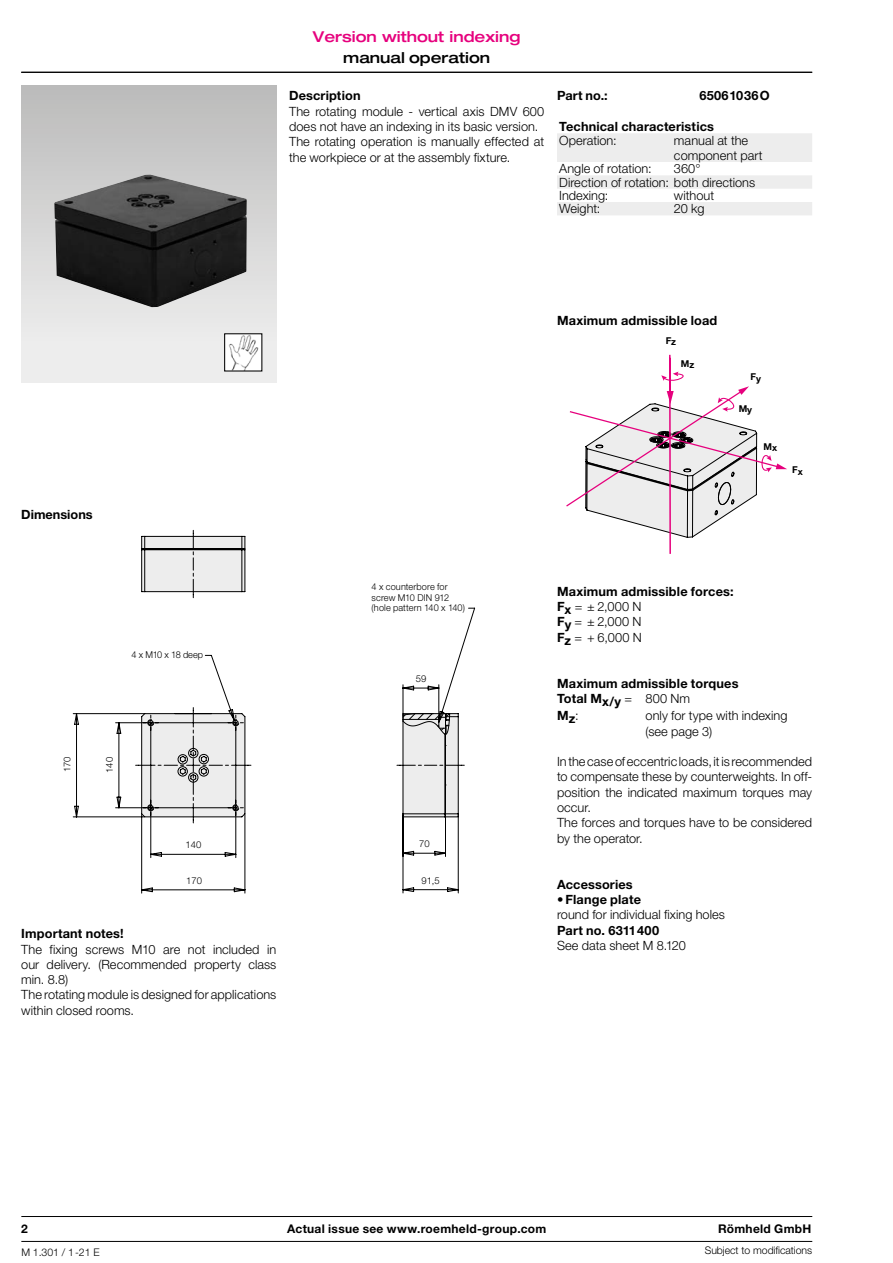
<style>
.page{position:relative;width:893px;height:1263px;background:#fff}
.page>*{position:absolute;margin:0;border:0;box-sizing:border-box;transform-origin:0 0}
.t1{font:500 expanded 15px "Helvetica Neue LT Pro";color:#e6007d}
.t2{font:500 expanded 15px "Helvetica Neue LT Pro";color:#000}
.t3{font:300 12.75px/15.3px "Helvetica Neue LT Pro";color:#000}
.t4{font:700 12.75px/15.3px "Helvetica Neue LT Pro";letter-spacing:.01em;color:#000}
.t5{font:700 12px "Helvetica Neue LT Pro";letter-spacing:.025em;color:#000}
.t6{font:300 10.5px "Helvetica Neue LT Pro";letter-spacing:-.005em;color:#000}
.t7{font:300 9.45px/10.5px "Helvetica Neue LT Pro";letter-spacing:.01em;color:#000}
.t8{font:300 9.45px "Helvetica Neue";color:#000}
.t9{font:700 9.45px "Helvetica Neue";color:#000}
.t10{font:300 9.45px "Helvetica Neue LT Pro";letter-spacing:-.02em;color:#000}
.s1{font-weight:300}
.s2{font-weight:700}
</style>
<div class="page">
<svg style="left:73px;top:530px;width:402px;height:363px"></svg>
<svg style="left:140px;top:535px;width:319px;height:283px"></svg>
<div style="left:21px;top:85px;width:255px;height:298px;background:linear-gradient(to bottom,#bcbcbc,#f1f1f1)"></div>
<img style="left:54px;top:175px;width:193px;height:132px">
<img style="left:226px;top:335px;width:34px;height:34px">
<hr style="left:669px;top:358px;width:2px;height:196px;background:#e6007d">
<hr style="left:669px;top:355px;width:2px;height:38px;background:#e6007d">
<svg style="left:566px;top:372px;width:221px;height:166px"></svg>
<hr style="left:21px;top:72px;width:791px;height:1px;background:#000">
<svg style="left:557px;top:133px;width:255px;height:82px"></svg>
<hr style="left:21px;top:1241px;width:791px;height:1px;background:#000">
<hr style="left:21px;top:1216px;width:791px;height:1px;background:#000">
<p class="t1" style="left:313px;top:27px;width:209px">Version without indexing</p>
<p class="t2" style="left:343px;top:48px;width:148px">manual operation</p>
<p class="t4" style="left:289px;top:88px;width:73px">Description</p>
<p class="t3" style="left:289px;top:103px;width:257px">The rotating module - vertical axis DMV 600 does not have an indexing in its basic version.<br>The rotating operation is manually effected at the workpiece or at the assembly fixture.</p>
<p class="t4" style="left:557px;top:88px;width:52px">Part no.:</p>
<p class="t4" style="left:699px;top:88px;width:72px">65061036O</p>
<p class="t4" style="left:559px;top:119px;width:156px">Technical characteristics</p>
<p class="t3" style="left:559px;top:132px;width:59px">Operation:</p>
<p class="t3" style="left:674px;top:132px;width:90px">manual at the component part</p>
<p class="t3" style="left:559px;top:161px;width:94px">Angle of rotation:</p>
<p class="t3" style="left:559px;top:162px;width:198px;line-height:13.4px;text-indent:115px">360°<br>Direction of rotation: both directions<br>Indexing:</p>
<p class="t3" style="left:674px;top:187px;width:42px">without</p>
<p class="t3" style="left:559px;top:201px;width:43px">Weight:</p>
<p class="t3" style="left:674px;top:201px;width:32px">20 kg</p>
<p class="t4" style="left:21px;top:506px;width:73px">Dimensions</p>
<p class="t10" style="left:132px;top:649px;width:73px">4 x M10 x 18 deep</p>
<p class="t8" style="left:61px;top:772px;width:17px;rotate:-90deg">170</p>
<p class="t8" style="left:104px;top:773px;width:17px;rotate:-90deg">140</p>
<p class="t8" style="left:186px;top:839px;width:17px">140</p>
<p class="t8" style="left:186px;top:874px;width:17px">170</p>
<p class="t4" style="left:21px;top:926px;width:104px">Important notes!</p>
<p class="t3" style="left:21px;top:941px;width:257px">The fixing screws M10 are not included in our delivery. (Recommended property class min. 8.8)<br>The rotating module is designed for applications within closed rooms.</p>
<p class="t7" style="left:372px;top:581px;width:95px">4 x counterbore for screw M10 DIN 912 (hole pattern 140 x 140)</p>
<p class="t8" style="left:416px;top:673px;width:12px">59</p>
<p class="t8" style="left:419px;top:838px;width:12px">70</p>
<p class="t8" style="left:421px;top:874px;width:20px">91,5</p>
<p class="t4" style="left:557px;top:312px;width:162px">Maximum admissible load</p>
<p class="t9" style="left:666px;top:335px;width:12px">Fz</p>
<p class="t9" style="left:681px;top:358px;width:15px">Mz</p>
<p class="t9" style="left:750px;top:372px;width:12px">Fy</p>
<p class="t9" style="left:739px;top:403px;width:15px">My</p>
<p class="t9" style="left:764px;top:441px;width:15px">Mx</p>
<p class="t9" style="left:792px;top:465px;width:12px">Fx</p>
<p class="t4" style="left:557px;top:583px;width:178px">Maximum admissible forces:<br>Fx <span class="s1">= ± 2,000 N<br></span>Fy <span class="s1">= ± 2,000 N<br></span>Fz <span class="s1">= + 6,000 N</span></p>
<p class="t4" style="left:557px;top:675px;width:183px">Maximum admissible torques<br>Total Mx/y <span class="s1">= 800 Nm</span></p>
<p class="t4" style="left:557px;top:709px;width:23px">Mz<span class="s1">:</span></p>
<p class="t3" style="left:646px;top:708px;width:143px">only for type with indexing (see page 3)</p>
<p class="t3" style="left:557px;top:754px;width:257px">In the case of eccentric loads, it is recommended to compensate these by counterweights. In off&shy;position the indicated maximum torques may occur.<br>The forces and torques have to be considered by the operator.</p>
<p class="t4" style="left:557px;top:876px;width:77px">Accessories</p>
<p class="t3" style="left:557px;top:891px;width:169px">• <span class="s2">Flange plate<br></span>round for individual fixing holes</p>
<p class="t4" style="left:557px;top:922px;width:104px">Part no. 6311400</p>
<p class="t3" style="left:557px;top:937px;width:130px">See data sheet M 8.120</p>
<p class="t5" style="left:21px;top:1221px;width:8px">2</p>
<p class="t5" style="left:287px;top:1221px;width:261px">Actual issue see www.roemheld-group.com</p>
<p class="t5" style="left:718px;top:1221px;width:95px">Römheld GmbH</p>
<p class="t6" style="left:21px;top:1246px;width:80px">M 1.301 / 1-21 E</p>
<p class="t6" style="left:705px;top:1243px;width:109px">Subject to modifications</p>
</div>
